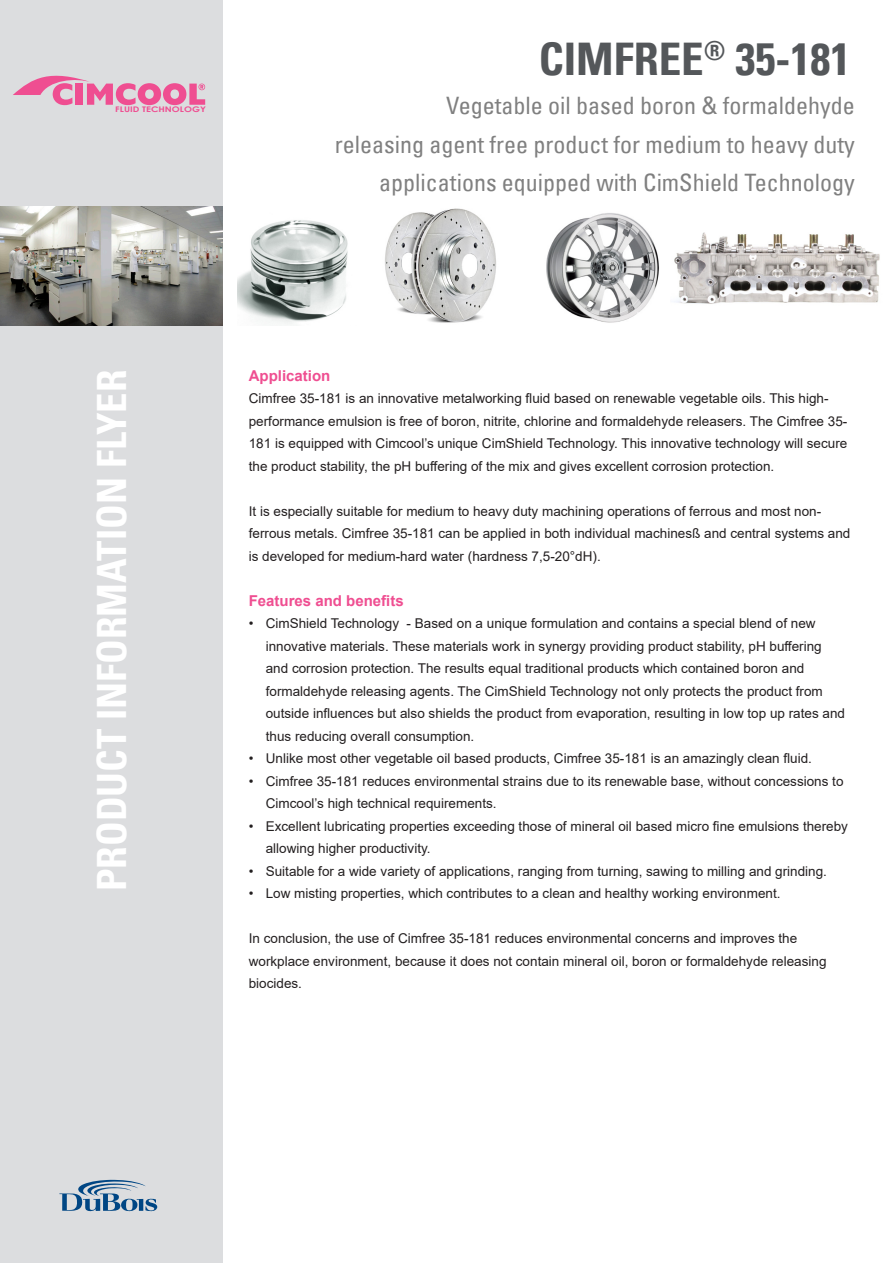
<style>
.page{position:relative;width:893px;height:1263px;background:#fff}
.page>*{position:absolute;margin:0;border:0;box-sizing:border-box;transform-origin:0 0}
.Product{font:45px "Univers Com 67 Bold Cond";color:#54575a}
.t1{font:40.5px "Univers Com 67 Bold Cond";color:#fff}
.Productlead_curs{font:condensed 24px "Univers Com 57";color:#808080}
.t2{font:700 15px "Arial";color:#ef4e91}
.t3{font:13.5px/22.5px "Arial";color:#231f20}
.t4{font:700 7.65px "Century Gothic";color:#ef4e91;scale:1.23 1}
</style>
<div class="page">
<div style="left:0;top:0;width:223px;height:1263px;background:#dcdddf"></div>
<img style="left:546px;top:213px;width:113px;height:110px">
<img style="left:385px;top:208px;width:111px;height:115px">
<img style="left:237px;top:220px;width:111px;height:105px">
<img style="left:0;top:206px;width:222px;height:119px">
<img style="left:674px;top:232px;width:206px;height:72px">
<svg style="left:13px;top:76px;width:192px;height:29px"></svg>
<svg style="left:59px;top:1180px;width:98px;height:31px"></svg>
<p class="t4" style="left:115px;top:104px;width:75px">FLUID TECHNOLOGY</p>
<p class="Product" style="left:539px;top:31px;width:313px">CIMFREE<sup>®</sup> 35-181</p>
<p class="Productlead_curs" style="left:446px;top:90px;width:410px">Vegetable oil based boron &amp; formaldehyde</p>
<p class="Productlead_curs" style="left:335px;top:129px;width:521px">releasing agent free product for medium to heavy duty</p>
<p class="Productlead_curs" style="left:379px;top:168px;width:477px">applications equipped with CimShield Technology</p>
<h2 class="t1" style="left:87px;top:891px;width:523px;rotate:-90deg">PRODUCT INFORMATION FLYER</h2>
<p class="t2" style="left:249px;top:365px;width:83px">Application</p>
<p class="t3" style="left:249px;top:387px;width:600px">Cimfree 35-181 is an innovative metalworking fluid based on renewable vegetable oils. This high&shy;performance emulsion is free of boron, nitrite, chlorine and formaldehyde releasers. The Cimfree 35- 181 is equipped with Cimcool’s unique CimShield Technology. This innovative technology will secure the product stability, the pH buffering of the mix and gives excellent corrosion protection.</p>
<p class="t3" style="left:249px;top:500px;width:603px">It is especially suitable for medium to heavy duty machining operations of ferrous and most non&shy;ferrous metals. Cimfree 35-181 can be applied in both individual machinesß and central systems and is developed for medium-hard water (hardness 7,5-20°dH).</p>
<p class="t2" style="left:249px;top:590px;width:157px">Features and benefits</p>
<p class="t3" style="left:266px;top:612px;width:581px;text-indent:-17px">• CimShield Technology - Based on a unique formulation and contains a special blend of new innovative materials. These materials work in synergy providing product stability, pH buffering and corrosion protection. The results equal traditional products which contained boron and formaldehyde releasing agents. The CimShield Technology not only protects the product from outside influences but also shields the product from evaporation, resulting in low top up rates and thus reducing overall consumption.</p>
<p class="t3" style="left:249px;top:747px;width:565px">• Unlike most other vegetable oil based products, Cimfree 35-181 is an amazingly clean fluid.</p>
<p class="t3" style="left:266px;top:770px;width:579px;text-indent:-17px">• Cimfree 35-181 reduces environmental strains due to its renewable base, without concessions to<br>Cimcool’s high technical requirements.</p>
<p class="t3" style="left:266px;top:815px;width:584px;text-indent:-17px">• Excellent lubricating properties exceeding those of mineral oil based micro fine emulsions thereby allowing higher productivity.</p>
<p class="t3" style="left:249px;top:860px;width:580px">• Suitable for a wide variety of applications, ranging from turning, sawing to milling and grinding.</p>
<p class="t3" style="left:249px;top:882px;width:533px">• Low misting properties, which contributes to a clean and healthy working environment.</p>
<p class="t3" style="left:249px;top:927px;width:579px">In conclusion, the use of Cimfree 35-181 reduces environmental concerns and improves the workplace environment, because it does not contain mineral oil, boron or formaldehyde releasing biocides.</p>
</div>
